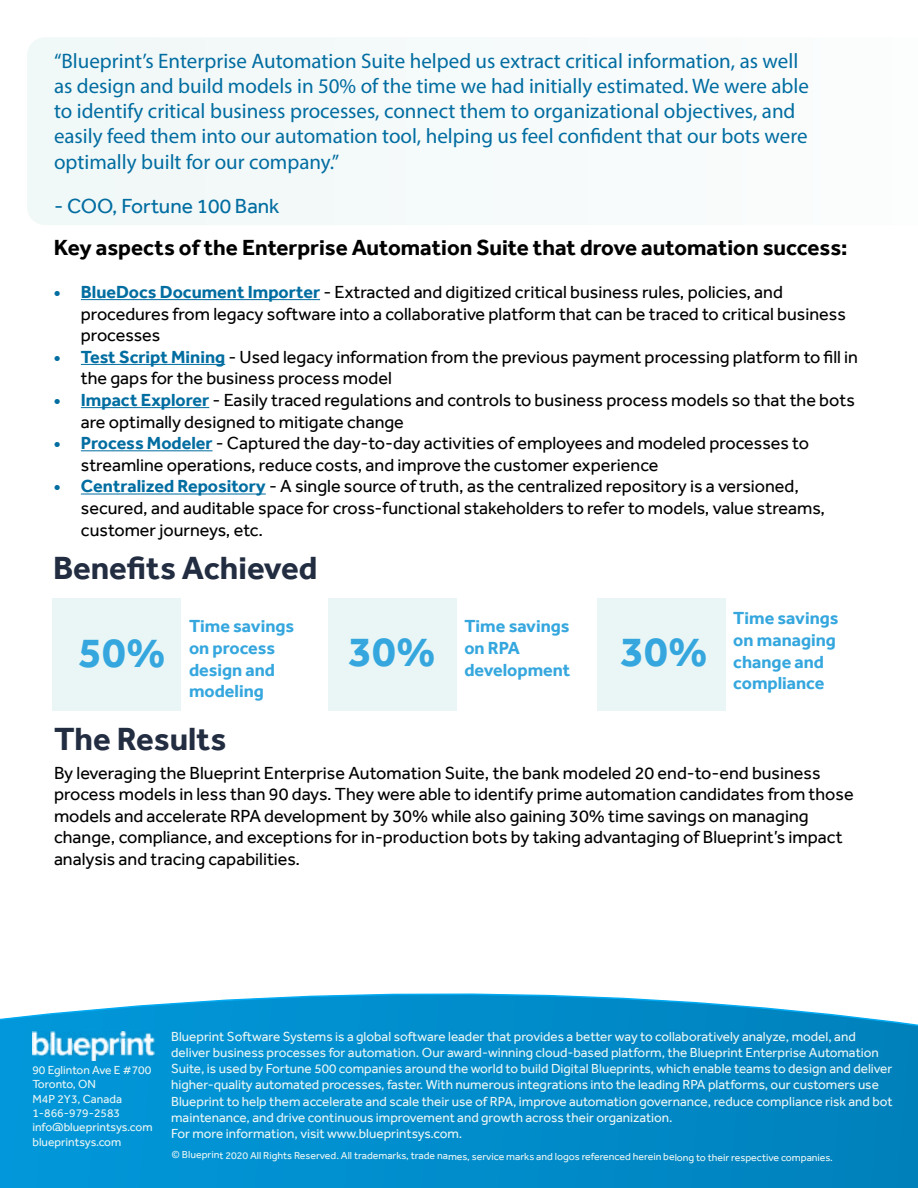
<style>
.page{position:relative;width:918px;height:1188px;background:#fff}
.page>*{position:absolute;margin:0;border:0;box-sizing:border-box;transform-origin:0 0}
.t1{font:700 43.5px "Effra";color:#35a7de}
.t2{font:700 33px "Effra";color:#222d41}
.t3{font:700 22.5px "Effra";color:#000}
.t4{font:21px/25.2px "Myriad Pro";color:#016da1}
.t5{font:21px "Effra";color:#016da1}
.t6{font:18px/21.6px "Effra";color:#000101}
.t7{font:18px/21.6px "Effra";color:#000}
.t8{font:700 18px/21.6px "Effra";color:#35a7de}
.t9{font:13.5px/16.2px "Effra";color:#eaf6f5}
.t10{font:12px/14.4px "Effra";color:#eaf6f5}
.t11{font:10.5px "Effra";letter-spacing:-.01em;color:#eaf6f5}
.s1{font-weight:700;color:#016da1}
</style>
<div class="page">
<svg style="left:0;top:993px;width:918px;height:195px;background:#0d92ce"></svg>
<div style="left:27px;top:37px;width:363px;height:188px;background:#f3f8f8"></div>
<hr style="left:81px;top:299px;width:239px;height:1px;background:#016da1">
<hr style="left:81px;top:364px;width:144px;height:1px;background:#016da1">
<hr style="left:81px;top:407px;width:128px;height:1px;background:#016da1">
<hr style="left:81px;top:450px;width:132px;height:1px;background:#016da1">
<hr style="left:81px;top:494px;width:185px;height:1px;background:#016da1">
<div style="left:53px;top:598px;width:128px;height:113px;background:#eaf6f5"></div>
<div style="left:328px;top:598px;width:128px;height:113px;background:#eaf6f5"></div>
<div style="left:597px;top:598px;width:128px;height:113px;background:#eaf6f5"></div>
<img style="left:32px;top:1032px;width:122px;height:29px">
<p class="t4" style="left:54px;top:48px;width:757px">“Blueprint’s Enterprise Automation Suite helped us extract critical information, as well as design and build models in 50% of the time we had initially estimated. We were able to identify critical business processes, connect them to organizational objectives, and easily feed them into our automation tool, helping us feel confident that our bots were optimally built for our company.”</p>
<p class="t5" style="left:54px;top:194px;width:227px">- COO, Fortune 100 Bank</p>
<p class="t3" style="left:54px;top:234px;width:795px">Key aspects of the Enterprise Automation Suite that drove automation success:</p>
<p class="t6" style="left:81px;top:281px;width:766px;text-indent:-27px"><span class="s1">• BlueDocs Document Importer</span> - Extracted and digitized critical business rules, policies, and procedures from legacy software into a collaborative platform that can be traced to critical business processes</p>
<p class="t6" style="left:81px;top:346px;width:779px;text-indent:-27px"><span class="s1">• Test Script Mining</span> - Used legacy information from the previous payment processing platform to fill in the gaps for the business process model</p>
<p class="t6" style="left:81px;top:389px;width:775px;text-indent:-27px"><span class="s1">• Impact Explorer</span> - Easily traced regulations and controls to business process models so that the bots are optimally designed to mitigate change</p>
<p class="t6" style="left:81px;top:432px;width:730px;text-indent:-27px"><span class="s1">• Process Modeler</span> - Captured the day-to-day activities of employees and modeled processes to streamline operations, reduce costs, and improve the customer experience</p>
<p class="t6" style="left:81px;top:475px;width:746px;text-indent:-27px"><span class="s1">• Centralized Repository</span> - A single source of truth, as the centralized repository is a versioned, secured, and auditable space for cross-functional stakeholders to refer to models, value streams, customer journeys, etc.</p>
<h2 class="t2" style="left:53px;top:548px;width:266px">Benefits Achieved</h2>
<h1 class="t1" style="left:78px;top:627px;width:89px">50%</h1>
<p class="t8" style="left:189px;top:615px;width:107px">Time savings on process design and modeling</p>
<p class="t8" style="left:464px;top:615px;width:108px">Time savings on RPA development</p>
<h1 class="t1" style="left:348px;top:626px;width:89px">30%</h1>
<h1 class="t1" style="left:620px;top:626px;width:89px">30%</h1>
<p class="t8" style="left:733px;top:607px;width:107px">Time savings on managing change and compliance</p>
<h2 class="t2" style="left:54px;top:719px;width:174px">The Results</h2>
<p class="t7" style="left:54px;top:762px;width:801px">By leveraging the Blueprint Enterprise Automation Suite, the bank modeled 20 end-to-end business process models in less than 90 days. They were able to identify prime automation candidates from those models and accelerate RPA development by 30% while also gaining 30% time savings on managing change, compliance, and exceptions for in-production bots by taking advantaging of Blueprint’s impact analysis and tracing capabilities.</p>
<p class="t10" style="left:32px;top:1063px;width:122px">90 Eglinton Ave E #700<br>Toronto, ON<br>M4P 2Y3, Canada<br>1-866-979-2583 info@blueprintsys.com blueprintsys.com</p>
<p class="t9" style="left:171px;top:1028px;width:723px">Blueprint Software Systems is a global software leader that provides a better way to collaboratively analyze, model, and deliver business processes for automation. Our award-winning cloud-based platform, the Blueprint Enterprise Automation Suite, is used by Fortune 500 companies around the world to build Digital Blueprints, which enable teams to design and deliver higher-quality automated processes, faster. With numerous integrations into the leading RPA platforms, our customers use Blueprint to help them accelerate and scale their use of RPA, improve automation governance, reduce compliance risk and bot maintenance, and drive continuous improvement and growth across their organization.<br>For more information, visit www.blueprintsys.com.</p>
<p class="t11" style="left:172px;top:1150px;width:663px">© Blueprint 2020 All Rights Reserved. All trademarks, trade names, service marks and logos referenced herein belong to their respective companies.</p>
</div>
